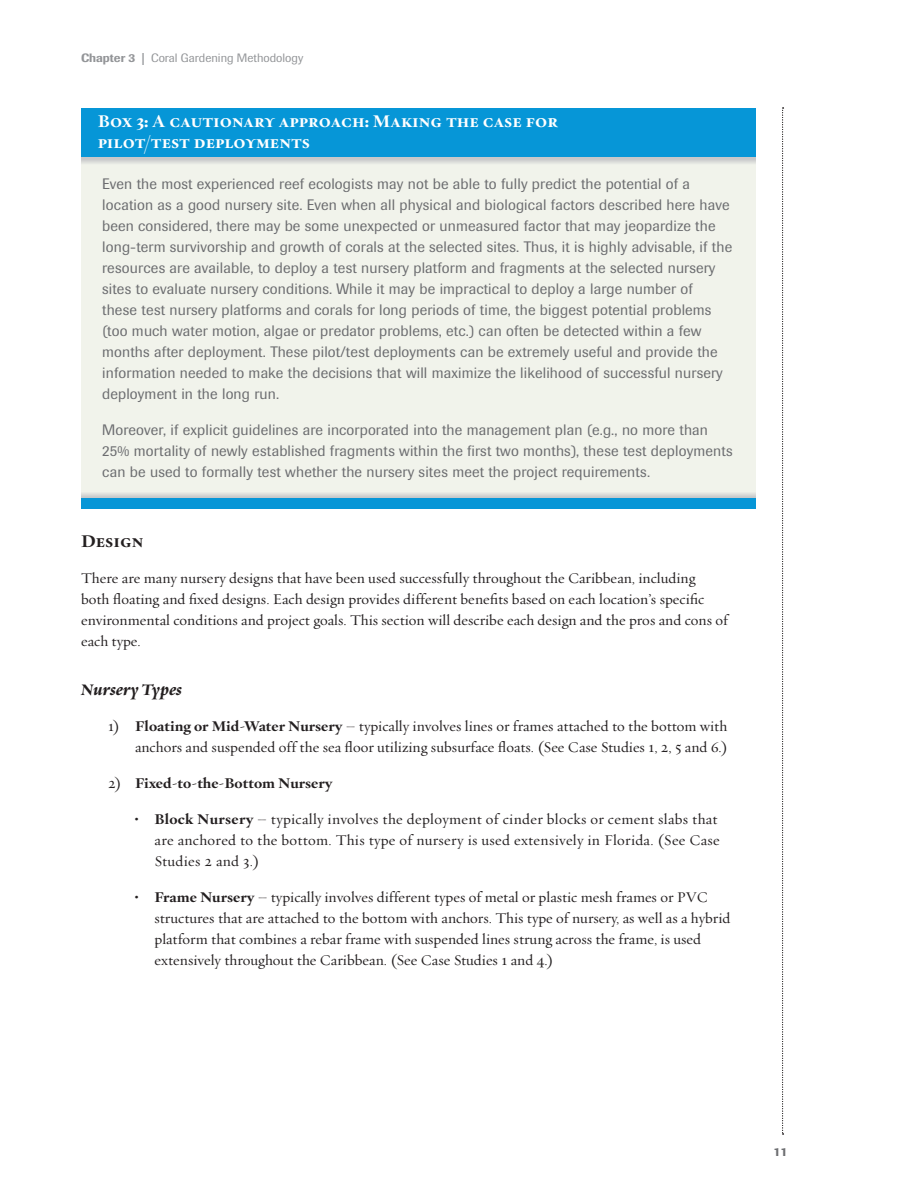
<style>
.page{position:relative;width:918px;height:1188px;background:#fff}
.page>*{position:absolute;margin:0;border:0;box-sizing:border-box;transform-origin:0 0}
.Callout_Header{font:700 18px/21px "Oakleaf Small Caps";color:#fff}
.Main_Body_Sub_2{font:italic 700 18px "Oakleaf";color:#231f20}
.Main_Body_Sub_1{font:700 18px "Oakleaf Small Caps";color:#231f20}
.Call_out_no_bullet{font:15px/21px "Imago";letter-spacing:.01em;color:#6c6d70}
.Body_Bullet_2{font:15px/21px "Oakleaf";color:#231f20}
.Main_Body{font:15px/21px "Oakleaf";color:#231f20}
.Body_Bullet{font:15px/21px "Oakleaf";color:#231f20;text-align:right}
.Body_Bullet_2-2{font:15px/21px "Oakleaf";letter-spacing:.02em;color:#231f20}
.Body_Bullet-2{font:700 15px "Oakleaf";color:#231f20}
.t1{font:12px "Imago";color:#939598}
.t2{font:500 12px "Imago";color:#6c6d70}
.s1{font-weight:500}
.s2{font-weight:700}
.s3{font-weight:400}
</style>
<div class="page">
<svg style="left:782px;top:108px;width:2px;height:1027px"></svg>
<div style="left:81px;top:472px;width:675px;height:36px;background:#0696d7"></div>
<div style="left:81px;top:108px;width:675px;height:62px;background:#0696d7"></div>
<div style="left:81px;top:157px;width:675px;height:341px;background:#f1f3eb"></div>
<svg style="left:81px;top:157px;width:675px;height:7px;background:#d2d4d3"></svg>
<svg style="left:81px;top:493px;width:675px;height:5px;fill:#d3d4d3"></svg>
<p class="t1" style="left:81px;top:50px;width:224px"><span class="s1">Chapter 3 |</span> Coral Gardening Methodology</p>
<p class="Callout_Header" style="left:98px;top:110px;width:462px">Box 3: A cautionary approach: Making the case for pilot/test deployments</p>
<p class="Call_out_no_bullet" style="left:102px;top:173px;width:632px">Even the most experienced reef ecologists may not be able to fully predict the potential of a location as a good nursery site. Even when all physical and biological factors described here have been considered, there may be some unexpected or unmeasured factor that may jeopardize the long-term survivorship and growth of corals at the selected sites. Thus, it is highly advisable, if the resources are available, to deploy a test nursery platform and fragments at the selected nursery sites to evaluate nursery conditions. While it may be impractical to deploy a large number of<br>these test nursery platforms and corals for long periods of time, the biggest potential problems (too much water motion, algae or predator problems, etc.) can often be detected within a few months after deployment. These pilot/test deployments can be extremely useful and provide the information needed to make the decisions that will maximize the likelihood of successful nursery deployment in the long run.</p>
<p class="Call_out_no_bullet" style="left:102px;top:419px;width:632px">Moreover, if explicit guidelines are incorporated into the management plan (e.g., no more than<br>25% mortality of newly established fragments within the first two months), these test deployments can be used to formally test whether the nursery sites meet the project requirements.</p>
<p class="Main_Body_Sub_1" style="left:81px;top:529px;width:64px">Design</p>
<p class="Main_Body" style="left:81px;top:567px;width:649px">There are many nursery designs that have been used successfully throughout the Caribbean, including<br>both floating and fixed designs. Each design provides different benefits based on each location’s specific environmental conditions and project goals. This section will describe each design and the pros and cons of each type.</p>
<p class="Main_Body_Sub_2" style="left:81px;top:678px;width:102px">Nursery Types</p>
<p class="Body_Bullet" style="left:108px;top:715px;width:621px">1) <span class="s2">Floating or Mid-Water Nursery –</span> typically involves lines or frames attached to the bottom with anchors and suspended off the sea floor utilizing subsurface floats. (See Case Studies 1, 2, 5 and 6.)</p>
<p class="Body_Bullet-2" style="left:108px;top:774px;width:226px"><span class="s3">2)</span> Fixed-to-the-Bottom Nursery</p>
<p class="Body_Bullet_2-2" style="left:154px;top:808px;width:567px;text-indent:-20px"><span class="s2">• Block Nursery –</span> typically involves the deployment of cinder blocks or cement slabs that are anchored to the bottom. This type of nursery is used extensively in Florida. (See Case<br>Studies 2 and 3.)</p>
<p class="Body_Bullet_2" style="left:154px;top:886px;width:577px;text-indent:-20px"><span class="s2">• Frame Nursery –</span> typically involves different types of metal or plastic mesh frames or PVC structures that are attached to the bottom with anchors. This type of nursery, as well as a hybrid platform that combines a rebar frame with suspended lines strung across the frame, is used extensively throughout the Caribbean. (See Case Studies 1 and 4.)</p>
<p class="t2" style="left:774px;top:1145px;width:15px">11</p>
</div>
